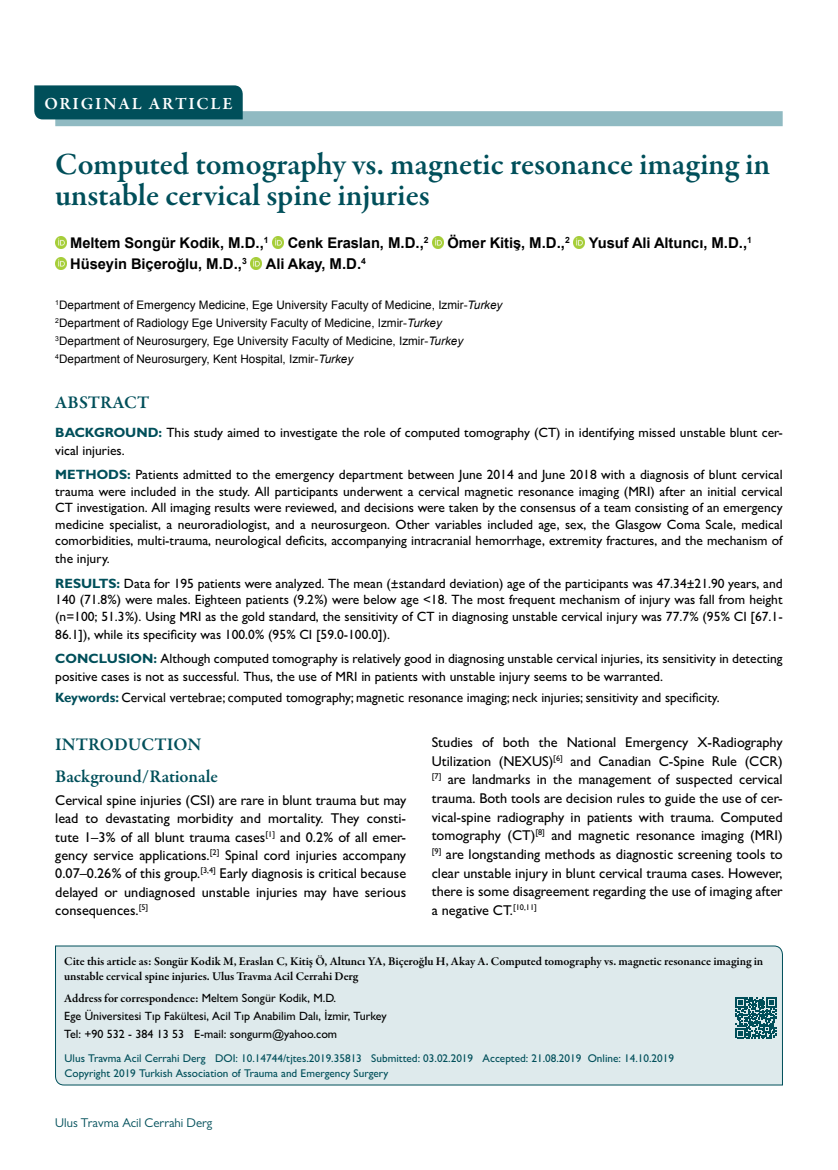
<style>
.page{position:relative;width:838px;height:1170px;background:#fff}
.page>*{position:absolute;margin:0;border:0;box-sizing:border-box;transform-origin:0 0}
.t1{font:600 31.5px/31.5px "Garamond Premr Pro";letter-spacing:-.005em;color:#004f5a}
.t2{font:600 18px/32.1px "Garamond Premr Pro";color:#004f5a}
.t3{font:600 17.25px "Garamond Premr Pro";letter-spacing:.1em;color:#fff}
.t4{font:700 14.7px "Arial";letter-spacing:-.005em;color:#000}
.t5{font:500 14.25px/18.6px "Gill Sans MT Pro";color:#000;text-align:justify}
.t6{font:500 13.5px/16.5px "Gill Sans MT Pro";color:#000}
.t7{font:13.35px "Gill Sans";color:#000}
.t8{font:12.75px "Gill Sans MT Pro";color:#004f5a}
.t9{font:600 12px/15px "Garamond Premr Pro";letter-spacing:-.005em;color:#000}
.t10{font:500 12px/18px "Gill Sans MT Pro";color:#000}
.t11{font:11.7px/18px "Arial";color:#000}
.t12{font:500 11.25px/15px "Gill Sans MT Pro";color:#004f5a}
.s1{font-size:15px}
.s2{font-style:italic}
.s3{font-weight:700;color:#004f5a}
.s4{font-family:"Gill Sans MT Pro";font-weight:500}
</style>
<div class="page">
<div style="left:55px;top:111px;width:727px;height:15px;background:#90bac2"></div>
<svg style="left:55px;top:237px;width:11px;height:11px"></svg>
<svg style="left:273px;top:237px;width:11px;height:11px"></svg>
<svg style="left:432px;top:237px;width:11px;height:11px"></svg>
<svg style="left:574px;top:237px;width:11px;height:11px"></svg>
<svg style="left:55px;top:258px;width:11px;height:11px"></svg>
<svg style="left:251px;top:258px;width:11px;height:11px"></svg>
<div style="left:34px;top:85px;width:209px;height:34px;background:#004f5a"></div>
<div style="left:55px;top:945px;width:728px;height:140px;background:#deeaec"></div>
<svg style="left:735px;top:997px;width:41px;height:41px;background:#417c85"></svg>
<p class="t3" style="left:44px;top:93px;width:190px">ORIGINAL ARTICLE</p>
<h1 class="t1" style="left:55px;top:149px;width:716px">Computed tomography vs. magnetic resonance imaging in unstable cervical spine injuries</h1>
<p class="t4" style="left:70px;top:233px;width:200px">Meltem Songür Kodik, <span class="s1">M.D.,</span><sup>1</sup></p>
<p class="t4" style="left:288px;top:233px;width:142px">Cenk Eraslan, <span class="s1">M.D.,</span><sup>2</sup></p>
<p class="t4" style="left:447px;top:233px;width:124px">Ömer Kitiş, <span class="s1">M.D.,</span><sup>2</sup></p>
<p class="t4" style="left:589px;top:233px;width:165px">Yusuf Ali Altuncı, <span class="s1">M.D.,</span><sup>1</sup></p>
<p class="t4" style="left:70px;top:254px;width:178px">Hüseyin Biçeroğlu, <span class="s1">M.D.,</span><sup>3</sup></p>
<p class="t4" style="left:266px;top:254px;width:102px">Ali Akay, <span class="s1">M.D.</span><sup>4</sup></p>
<p class="t11" style="left:55px;top:296px;width:448px"><sup>1</sup>Department of Emergency Medicine, Ege University Faculty of Medicine, Izmir-<span class="s2">Turkey </span><sup>2</sup>Department of Radiology Ege University Faculty of Medicine, Izmir-<span class="s2">Turkey </span><sup>3</sup>Department of Neurosurgery, Ege University Faculty of Medicine, Izmir-<span class="s2">Turkey </span><sup>4</sup>Department of Neurosurgery, Kent Hospital, Izmir-<span class="s2">Turkey</span></p>
<h2 class="t2" style="left:55px;top:386px;width:95px">ABSTRACT</h2>
<p class="t6" style="left:55px;top:423px;width:729px;line-height:18px"><span class="s3">BACKGROUND:</span> This study aimed to investigate the role of computed tomography (CT) in identifying missed unstable blunt cer&shy;vical injuries.</p>
<p class="t6" style="left:55px;top:466px;width:729px;text-align:justify"><span class="s3">METHODS:</span> Patients admitted to the emergency department between June 2014 and June 2018 with a diagnosis of blunt cervical trauma were included in the study. All participants underwent a cervical magnetic resonance imaging (MRI) after an initial cervical CT investigation. All imaging results were reviewed, and decisions were taken by the consensus of a team consisting of an emergency medicine specialist, a neuroradiologist, and a neurosurgeon. Other variables included age, sex, the Glasgow Coma Scale, medical comorbidities, multi-trauma, neurological deficits, accompanying intracranial hemorrhage, extremity fractures, and the mechanism of</p>
<p class="t6" style="left:55px;top:546px;width:729px;line-height:24.5px">the injury.<br><span class="s3">RESULTS:</span> Data for 195 patients were analyzed. The mean (±standard deviation) age of the participants was 47.34±21.90 years, and</p>
<p class="t6" style="left:55px;top:591px;width:729px">140 (71.8%) were males. Eighteen patients (9.2%) were below age &lt;18. The most frequent mechanism of injury was fall from height (n=100; 51.3%). Using MRI as the gold standard, the sensitivity of CT in diagnosing unstable cervical injury was 77.7% (95% CI [67.1-</p>
<p class="t6" style="left:55px;top:621px;width:729px;line-height:24.5px">86.1]), while its specificity was 100.0% (95% CI [59.0-100.0]).<br><span class="s3">CONCLUSION:</span> Although computed tomography is relatively good in diagnosing unstable cervical injuries, its sensitivity in detecting</p>
<p class="t6" style="left:55px;top:667px;width:609px">positive cases is not as successful. Thus, the use of MRI in patients with unstable injury seems to be warranted.</p>
<p class="t7" style="left:55px;top:689px;width:666px"><span class="s3">Keywords:</span> Cervical vertebrae; computed tomography; magnetic resonance imaging; neck injuries; sensitivity and specificity.</p>
<p class="t5" style="left:432px;top:732px;width:352px">Studies of both the National Emergency X-Radiography Utilization (NEXUS)<sup>[6]</sup> and Canadian C-Spine Rule (CCR) <sup>[7]</sup> are landmarks in the management of suspected cervical trauma. Both tools are decision rules to guide the use of cer&shy;vical-spine radiography in patients with trauma. Computed tomography (CT)<sup>[8]</sup> and magnetic resonance imaging (MRI) <sup>[9]</sup> are longstanding methods as diagnostic screening tools to clear unstable injury in blunt cervical trauma cases. However, there is some disagreement regarding the use of imaging after a negative CT.<sup>[10,11]</sup></p>
<h2 class="t2" style="left:55px;top:728px;width:164px">INTRODUCTION<br>Background/Rationale</h2>
<p class="t5" style="left:55px;top:790px;width:352px">Cervical spine injuries (CSI) are rare in blunt trauma but may lead to devastating morbidity and mortality. They consti&shy;tute 1–3% of all blunt trauma cases<sup>[1]</sup> and 0.2% of all emer&shy;gency service applications.<sup>[2]</sup> Spinal cord injuries accompany 0.07–0.26% of this group.<sup>[3,4]</sup> Early diagnosis is critical because delayed or undiagnosed unstable injuries may have serious consequences.<sup>[5]</sup></p>
<p class="t9" style="left:64px;top:953px;width:700px">Cite this article as: Songür Kodik M, Eraslan C, Kitiş Ö, Altuncı YA, Biçeroğlu H, Akay A. Computed tomography vs. magnetic resonance imaging in unstable cervical spine injuries. Ulus Travma Acil Cerrahi Derg</p>
<p class="t9" style="left:64px;top:991px;width:273px">Address for correspondence: <span class="s4">Meltem Songür Kodik, M.D.</span></p>
<p class="t10" style="left:64px;top:1006px;width:324px">Ege Üniversitesi Tıp Fakültesi, Acil Tıp Anabilim Dalı, İzmir, Turkey<br>Tel: +90 532 - 384 13 53 E-mail: songurm@yahoo.com</p>
<p class="t12" style="left:65px;top:1050px;width:611px">Ulus Travma Acil Cerrahi Derg DOI: 10.14744/tjtes.2019.35813 Submitted: 03.02.2019 Accepted: 21.08.2019 Online: 14.10.2019<br>Copyright 2019 Turkish Association of Trauma and Emergency Surgery</p>
<p class="t8" style="left:55px;top:1115px;width:158px">Ulus Travma Acil Cerrahi Derg</p>
</div>
